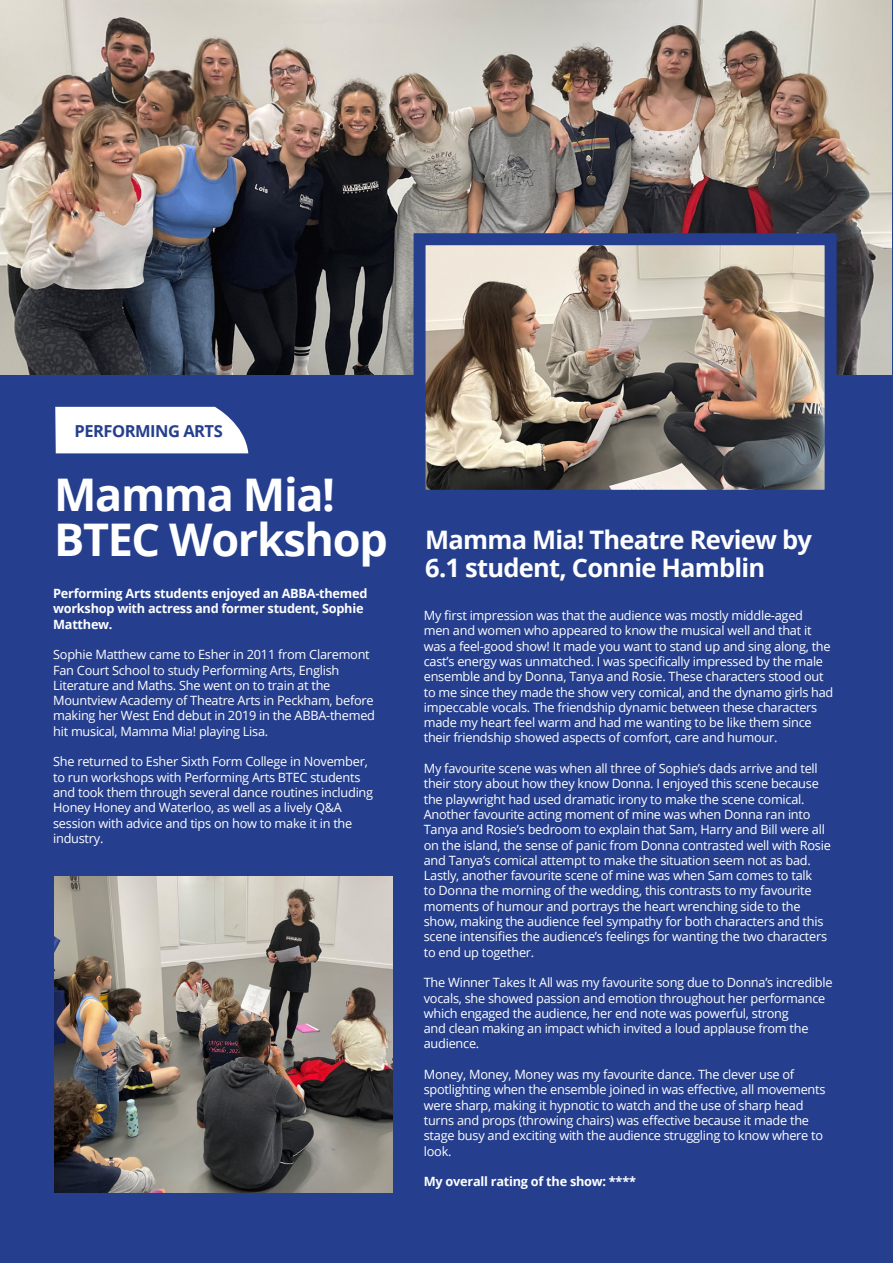
<style>
.page{position:relative;width:893px;height:1263px;background:#253f8e}
.page>*{position:absolute;margin:0;border:0;box-sizing:border-box;transform-origin:0 0}
.t1{font:700 45px/45px "Open Sans";letter-spacing:-.03em;color:#fff}
.t2{font:700 25.5px/28.5px "Open Sans";letter-spacing:-.03em;color:#fff}
.t3{font:700 16.5px "Open Sans";letter-spacing:-.03em;color:#253f8e}
.t4{font:12.75px/15.3px "Open Sans";letter-spacing:-.02em;color:#fff}
.t5{font:700 12.75px/15.3px "Open Sans";letter-spacing:-.02em;color:#fff}
</style>
<div class="page">
<img style="left:0;top:0;width:892px;height:374px">
<img style="left:427px;top:246px;width:397px;height:243px">
<div style="left:414px;top:233px;width:423px;height:269px;border:12px solid #253f8e"></div>
<img style="left:54px;top:876px;width:338px;height:317px">
<div style="left:55px;top:407px;width:193px;height:46px;background:#fff"></div>
<p class="t3" style="left:75px;top:419px;width:150px">PERFORMING ARTS</p>
<h1 class="t1" style="left:54px;top:471px;width:335px">Mamma Mia!<br>BTEC Workshop</h1>
<p class="t5" style="left:53px;top:585px;width:316px">Performing Arts students enjoyed an ABBA-themed workshop with actress and former student, Sophie<br>Matthew.</p>
<p class="t4" style="left:53px;top:648px;width:323px">Sophie Matthew came to Esher in 2011 from Claremont Fan Court School to study Performing Arts, English Literature and Maths. She went on to train at the Mountview Academy of Theatre Arts in Peckham, before making her West End debut in 2019 in the ABBA-themed hit musical, Mamma Mia! playing Lisa.</p>
<p class="t4" style="left:53px;top:755px;width:322px">She returned to Esher Sixth Form College in November, to run workshops with Performing Arts BTEC students and took them through several dance routines including Honey Honey and Waterloo, as well as a lively Q&amp;A session with advice and tips on how to make it in the industry.</p>
<h2 class="t2" style="left:425px;top:525px;width:388px">Mamma Mia! Theatre Review by<br>6.1 student, Connie Hamblin</h2>
<p class="t4" style="left:424px;top:607px;width:411px">My first impression was that the audience was mostly middle-aged<br>men and women who appeared to know the musical well and that it was a feel-good show! It made you want to stand up and sing along, the cast’s energy was unmatched. I was specifically impressed by the male ensemble and by Donna, Tanya and Rosie. These characters stood out to me since they made the show very comical, and the dynamo girls had impeccable vocals. The friendship dynamic between these characters made my heart feel warm and had me wanting to be like them since their friendship showed aspects of comfort, care and humour.</p>
<p class="t4" style="left:424px;top:762px;width:408px">My favourite scene was when all three of Sophie’s dads arrive and tell their story about how they know Donna. I enjoyed this scene because the playwright had used dramatic irony to make the scene comical.<br>Another favourite acting moment of mine was when Donna ran into Tanya and Rosie’s bedroom to explain that Sam, Harry and Bill were all on the island, the sense of panic from Donna contrasted well with Rosie and Tanya’s comical attempt to make the situation seem not as bad.<br>Lastly, another favourite scene of mine was when Sam comes to talk<br>to Donna the morning of the wedding, this contrasts to my favourite moments of humour and portrays the heart wrenching side to the show, making the audience feel sympathy for both characters and this scene intensifies the audience’s feelings for wanting the two characters to end up together.</p>
<p class="t4" style="left:424px;top:976px;width:410px">The Winner Takes It All was my favourite song due to Donna’s incredible vocals, she showed passion and emotion throughout her performance which engaged the audience, her end note was powerful, strong<br>and clean making an impact which invited a loud applause from the audience.</p>
<p class="t4" style="left:424px;top:1068px;width:403px">Money, Money, Money was my favourite dance. The clever use of spotlighting when the ensemble joined in was effective, all movements were sharp, making it hypnotic to watch and the use of sharp head turns and props (throwing chairs) was effective because it made the stage busy and exciting with the audience struggling to know where to look.</p>
<p class="t5" style="left:424px;top:1173px;width:214px">My overall rating of the show: ****</p>
</div>
